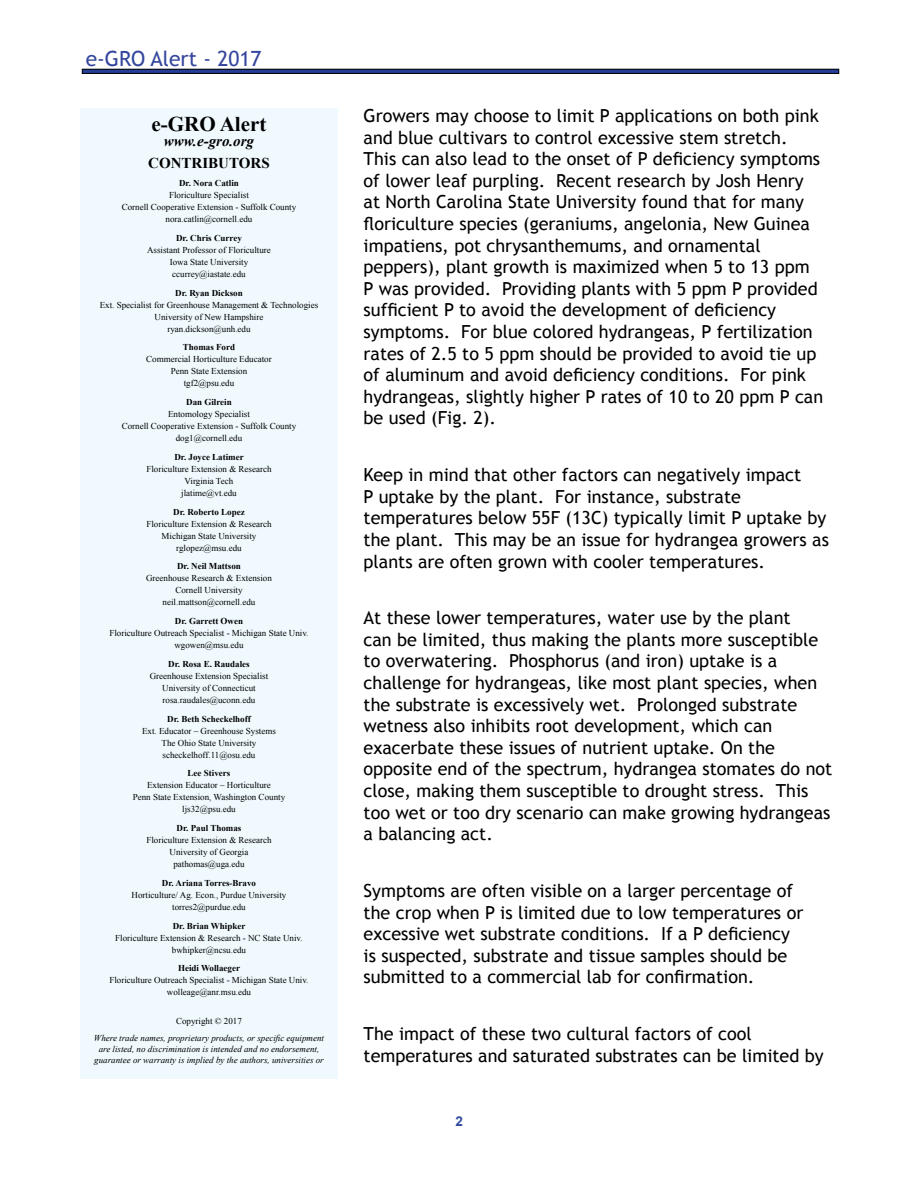
<style>
.page{position:relative;width:918px;height:1188px;background:#fff}
.page>*{position:absolute;margin:0;border:0;box-sizing:border-box;transform-origin:0 0}
.t1{font:21px "Trebuchet MS";color:#34469d}
.t2{font:700 21px "Times New Roman";color:#000}
.t3{font:18px/21.6px "Trebuchet MS";color:#000}
.t4{font:italic 700 15px "Times New Roman";color:#000}
.t5{font:700 15px "Times New Roman";color:#000}
.t6{font:700 13.5px "Arial";color:#2e499e}
.t7{font:9px/12px "Times New Roman";color:#000;text-align:center}
.t8{font:700 9px "Times New Roman";color:#000}
.t9{font:italic 9px/10.8px "Times New Roman";color:#000;text-align:center}
</style>
<div class="page">
<hr style="left:82px;top:69px;width:757px;height:4px;background:#253d96">
<div style="left:82px;top:69px;width:757px;height:5px;border:1px solid #000"></div>
<div style="left:80px;top:109px;width:258px;height:970px;background:#eff9fe"></div>
<p class="t1" style="left:86px;top:46px;width:177px">e-GRO Alert - 2017</p>
<p class="t2" style="left:152px;top:109px;width:116px">e-GRO Alert</p>
<p class="t4" style="left:164px;top:130px;width:92px">www.e-gro.org</p>
<p class="t5" style="left:148px;top:152px;width:123px">CONTRIBUTORS</p>
<p class="t8" style="left:179px;top:177px;width:61px">Dr. Nora Catlin</p>
<p class="t7" style="left:122px;top:189px;width:176px">Floriculture Specialist<br>Cornell Cooperative Extension - Suffolk County nora.catlin@cornell.edu</p>
<p class="t8" style="left:176px;top:232px;width:67px">Dr. Chris Currey</p>
<p class="t7" style="left:147px;top:244px;width:125px">Assistant Professor of Floriculture<br>Iowa State University ccurrey@iastate.edu</p>
<p class="t8" style="left:175px;top:287px;width:69px">Dr. Ryan Dickson</p>
<p class="t7" style="left:100px;top:299px;width:220px">Ext. Specialist for Greenhouse Management &amp; Technologies<br>University of New Hampshire<br>ryan.dickson@unh.edu</p>
<p class="t8" style="left:183px;top:341px;width:54px">Thomas Ford</p>
<p class="t7" style="left:146px;top:353px;width:127px">Commercial Horticulture Educator<br>Penn State Extension tgf2@psu.edu</p>
<p class="t8" style="left:186px;top:396px;width:47px">Dan Gilrein</p>
<p class="t7" style="left:122px;top:408px;width:176px">Entomology Specialist<br>Cornell Cooperative Extension - Suffolk County dog1@cornell.edu</p>
<p class="t8" style="left:174px;top:451px;width:71px">Dr. Joyce Latimer</p>
<p class="t7" style="left:146px;top:463px;width:127px">Floriculture Extension &amp; Research<br>Virginia Tech<br>jlatime@vt.edu</p>
<p class="t8" style="left:173px;top:505px;width:73px">Dr. Roberto Lopez</p>
<p class="t7" style="left:146px;top:518px;width:127px">Floriculture Extension &amp; Research<br>Michigan State University rglopez@msu.edu</p>
<p class="t8" style="left:177px;top:560px;width:65px">Dr. Neil Mattson</p>
<p class="t7" style="left:146px;top:572px;width:127px">Greenhouse Research &amp; Extension<br>Cornell University neil.mattson@cornell.edu</p>
<p class="t8" style="left:175px;top:615px;width:70px">Dr. Garrett Owen</p>
<p class="t7" style="left:109px;top:627px;width:201px">Floriculture Outreach Specialist - Michigan State Univ. wgowen@msu.edu</p>
<p class="t8" style="left:168px;top:658px;width:83px">Dr. Rosa E. Raudales</p>
<p class="t7" style="left:150px;top:670px;width:120px">Greenhouse Extension Specialist<br>University of Connecticut rosa.raudales@uconn.edu</p>
<p class="t8" style="left:167px;top:712px;width:85px">Dr. Beth Scheckelhoff</p>
<p class="t7" style="left:142px;top:725px;width:135px">Ext. Educator – Greenhouse Systems<br>The Ohio State University scheckelhoff.11@osu.edu</p>
<p class="t8" style="left:188px;top:767px;width:44px">Lee Stivers</p>
<p class="t7" style="left:133px;top:779px;width:154px">Extension Educator – Horticulture<br>Penn State Extension, Washington County ljs32@psu.edu</p>
<p class="t8" style="left:177px;top:822px;width:66px">Dr. Paul Thomas</p>
<p class="t7" style="left:146px;top:834px;width:127px">Floriculture Extension &amp; Research<br>University of Georgia pathomas@uga.edu</p>
<p class="t8" style="left:162px;top:877px;width:96px">Dr. Ariana Torres-Bravo</p>
<p class="t7" style="left:132px;top:889px;width:156px">Horticulture/ Ag. Econ., Purdue University torres2@purdue.edu</p>
<p class="t8" style="left:173px;top:919px;width:74px">Dr. Brian Whipker</p>
<p class="t7" style="left:115px;top:931px;width:189px">Floriculture Extension &amp; Research - NC State Univ. bwhipker@ncsu.edu</p>
<p class="t8" style="left:178px;top:962px;width:64px">Heidi Wollaeger</p>
<p class="t7" style="left:109px;top:974px;width:201px">Floriculture Outreach Specialist - Michigan State Univ. wolleage@anr.msu.edu</p>
<p class="t7" style="left:176px;top:1015px;width:67px">Copyright © 2017</p>
<p class="t9" style="left:94px;top:1033px;width:232px">Where trade names, proprietary products, or specific equipment are listed, no discrimination is intended and no endorsement, guarantee or warranty is implied by the authors, universities or</p>
<p class="t3" style="left:364px;top:105px;width:461px">Growers may choose to limit P applications on both pink and blue cultivars to control excessive stem stretch.<br>This can also lead to the onset of P deficiency symptoms of lower leaf purpling. Recent research by Josh Henry at North Carolina State University found that for many floriculture species (geraniums, angelonia, New Guinea impatiens, pot chrysanthemums, and ornamental peppers), plant growth is maximized when 5 to 13 ppm P was provided. Providing plants with 5 ppm P provided sufficient P to avoid the development of deficiency symptoms. For blue colored hydrangeas, P fertilization rates of 2.5 to 5 ppm should be provided to avoid tie up of aluminum and avoid deficiency conditions. For pink hydrangeas, slightly higher P rates of 10 to 20 ppm P can be used (Fig. 2).</p>
<p class="t3" style="left:364px;top:464px;width:467px">Keep in mind that other factors can negatively impact<br>P uptake by the plant. For instance, substrate temperatures below 55F (13C) typically limit P uptake by the plant. This may be an issue for hydrangea growers as plants are often grown with cooler temperatures.</p>
<p class="t3" style="left:364px;top:607px;width:470px">At these lower temperatures, water use by the plant<br>can be limited, thus making the plants more susceptible to overwatering. Phosphorus (and iron) uptake is a challenge for hydrangeas, like most plant species, when the substrate is excessively wet. Prolonged substrate wetness also inhibits root development, which can exacerbate these issues of nutrient uptake. On the opposite end of the spectrum, hydrangea stomates do not close, making them susceptible to drought stress. This too wet or too dry scenario can make growing hydrangeas a balancing act.</p>
<p class="t3" style="left:364px;top:880px;width:441px">Symptoms are often visible on a larger percentage of the crop when P is limited due to low temperatures or excessive wet substrate conditions. If a P deficiency is suspected, substrate and tissue samples should be submitted to a commercial lab for confirmation.</p>
<p class="t3" style="left:364px;top:1023px;width:462px">The impact of these two cultural factors of cool temperatures and saturated substrates can be limited by</p>
<p class="t6" style="left:455px;top:1112px;width:9px">2</p>
</div>
